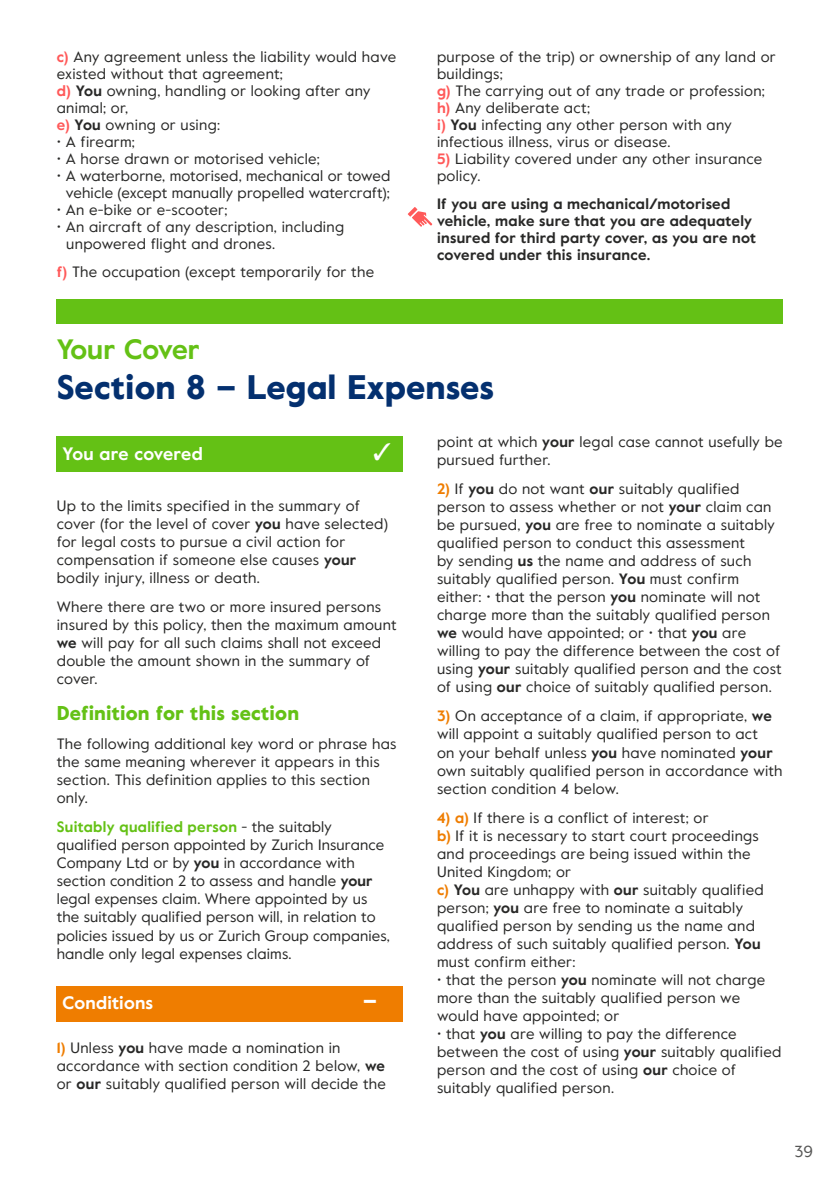
<style>
.page{position:relative;width:840px;height:1191px;background:#fff}
.page>*{position:absolute;margin:0;border:0;box-sizing:border-box;transform-origin:0 0}
.t1{font:900 34px "Value";color:#04306f}
.t2{font:700 28px "Value";color:#64c115}
.t3{font:900 24px "Value";color:#fff}
.t4{font:900 20px "Value";letter-spacing:.01em;color:#64c115}
.t5{font:700 18px "Value";letter-spacing:.01em;color:#fff}
.t6{font:16px "Value";color:#575756}
.t7{font:15px/18px "Value";letter-spacing:.02em;color:#282827}
.t8{font:700 15px/17px "Value";letter-spacing:.02em;color:#282827}
.s1{font-weight:700;color:#ff5959}
.s2{font-weight:700}
.s3{font-weight:700;color:#ef7d00}
.s4{font-weight:700;color:#64c115}
</style>
<div class="page">
<div style="left:57px;top:299px;width:725px;height:25px;background:#64c115"></div>
<svg style="left:407px;top:207px;width:10px;height:10px"></svg>
<svg style="left:411px;top:211px;width:21px;height:16px"></svg>
<div style="left:57px;top:436px;width:346px;height:35px;background:#64c115"></div>
<div style="left:57px;top:986px;width:346px;height:35px;background:#ef7d00"></div>
<p class="t7" style="left:57px;top:48px;width:341px;line-height:17px"><span class="s1">c)</span> Any agreement unless the liability would have existed without that agreement;<br><span class="s1">d)</span> <span class="s2">You</span> owning, handling or looking after any animal; or,<br><span class="s1">e)</span> <span class="s2">You</span> owning or using:</p>
<p class="t7" style="left:57px;top:132px;width:80px">• A firearm;</p>
<p class="t7" style="left:57px;top:149px;width:264px">• A horse drawn or motorised vehicle;</p>
<p class="t7" style="left:57px;top:167px;width:335px;line-height:17px;text-align:center">• A waterborne, motorised, mechanical or towed vehicle (except manually propelled watercraft);</p>
<p class="t7" style="left:57px;top:200px;width:172px">• An e-bike or e-scooter;</p>
<p class="t7" style="left:66px;top:218px;width:279px;line-height:17px;text-indent:-9px">• An aircraft of any description, including unpowered flight and drones.</p>
<p class="t7" style="left:57px;top:262px;width:319px"><span class="s1">f)</span> The occupation (except temporarily for the</p>
<p class="t7" style="left:437px;top:48px;width:340px;line-height:17px">purpose of the trip) or ownership of any land or buildings;<br><span class="s1">g)</span> The carrying out of any trade or profession; <span class="s1">h)</span> Any deliberate act;<br><span class="s1">i)</span> <span class="s2">You</span> infecting any other person with any infectious illness, virus or disease.</p>
<p class="t7" style="left:437px;top:150px;width:327px;line-height:17px"><span class="s1">5)</span> Liability covered under any other insurance policy.</p>
<p class="t8" style="left:437px;top:195px;width:320px">If you are using a mechanical/motorised vehicle, make sure that you are adequately insured for third party cover, as you are not covered under this insurance.</p>
<h2 class="t2" style="left:57px;top:329px;width:144px">Your Cover</h2>
<h1 class="t1" style="left:57px;top:364px;width:438px">Section 8 – Legal Expenses</h1>
<p class="t5" style="left:62px;top:441px;width:142px">You are covered</p>
<p class="t7" style="left:437px;top:432px;width:347px">point at which <span class="s2">your</span> legal case cannot usefully be pursued further.</p>
<p class="t7" style="left:437px;top:479px;width:346px"><span class="s3">2)</span> If <span class="s2">you</span> do not want <span class="s2">our</span> suitably qualified person to assess whether or not <span class="s2">your</span> claim can be pursued, <span class="s2">you</span> are free to nominate a suitably qualified person to conduct this assessment<br>by sending <span class="s2">us</span> the name and address of such suitably qualified person. <span class="s2">You</span> must confirm either: • that the person <span class="s2">you</span> nominate will not charge more than the suitably qualified person <span class="s2">we</span> would have appointed; or • that <span class="s2">you</span> are willing to pay the difference between the cost of using <span class="s2">your</span> suitably qualified person and the cost of using <span class="s2">our</span> choice of suitably qualified person.</p>
<p class="t7" style="left:437px;top:707px;width:347px"><span class="s3">3)</span> On acceptance of a claim, if appropriate, <span class="s2">we </span>will appoint a suitably qualified person to act<br>on your behalf unless <span class="s2">you</span> have nominated <span class="s2">your </span>own suitably qualified person in accordance with section condition 4 below.</p>
<p class="t7" style="left:437px;top:808px;width:328px"><span class="s3">4) a)</span> If there is a conflict of interest; or<br><span class="s3">b)</span> If it is necessary to start court proceedings and proceedings are being issued within the United Kingdom; or<br><span class="s3">c)</span> <span class="s2">You</span> are unhappy with <span class="s2">our</span> suitably qualified person; <span class="s2">you</span> are free to nominate a suitably qualified person by sending us the name and address of such suitably qualified person. <span class="s2">You </span>must confirm either:</p>
<p class="t7" style="left:437px;top:970px;width:330px">• that the person <span class="s2">you</span> nominate will not charge more than the suitably qualified person we would have appointed; or</p>
<p class="t7" style="left:437px;top:1024px;width:346px">• that <span class="s2">you</span> are willing to pay the difference between the cost of using <span class="s2">your</span> suitably qualified person and the cost of using <span class="s2">our</span> choice of suitably qualified person.</p>
<p class="t7" style="left:57px;top:496px;width:332px">Up to the limits specified in the summary of cover (for the level of cover <span class="s2">you</span> have selected) for legal costs to pursue a civil action for compensation if someone else causes <span class="s2">your </span>bodily injury, illness or death.</p>
<p class="t7" style="left:57px;top:597px;width:341px">Where there are two or more insured persons insured by this policy, then the maximum amount <span class="s2">we</span> will pay for all such claims shall not exceed double the amount shown in the summary of cover.</p>
<h3 class="t4" style="left:57px;top:699px;width:244px">Definition for this section</h3>
<p class="t7" style="left:57px;top:734px;width:341px">The following additional key word or phrase has the same meaning wherever it appears in this section. This definition applies to this section only.</p>
<p class="t7" style="left:57px;top:817px;width:334px"><span class="s4">Suitably qualified person</span> - the suitably qualified person appointed by Zurich Insurance Company Ltd or by <span class="s2">you</span> in accordance with section condition 2 to assess and handle <span class="s2">your </span>legal expenses claim. Where appointed by us the suitably qualified person will, in relation to policies issued by us or Zurich Group companies, handle only legal expenses claims.</p>
<p class="t5" style="left:62px;top:990px;width:92px">Conditions</p>
<h3 class="t3" style="left:363px;top:984px;width:15px">–</h3>
<p class="t7" style="left:57px;top:1038px;width:330px"><span class="s3">1)</span> Unless <span class="s2">you</span> have made a nomination in accordance with section condition 2 below, <span class="s2">we </span>or <span class="s2">our</span> suitably qualified person will decide the</p>
<p class="t6" style="left:794px;top:1140px;width:20px">39</p>
</div>
